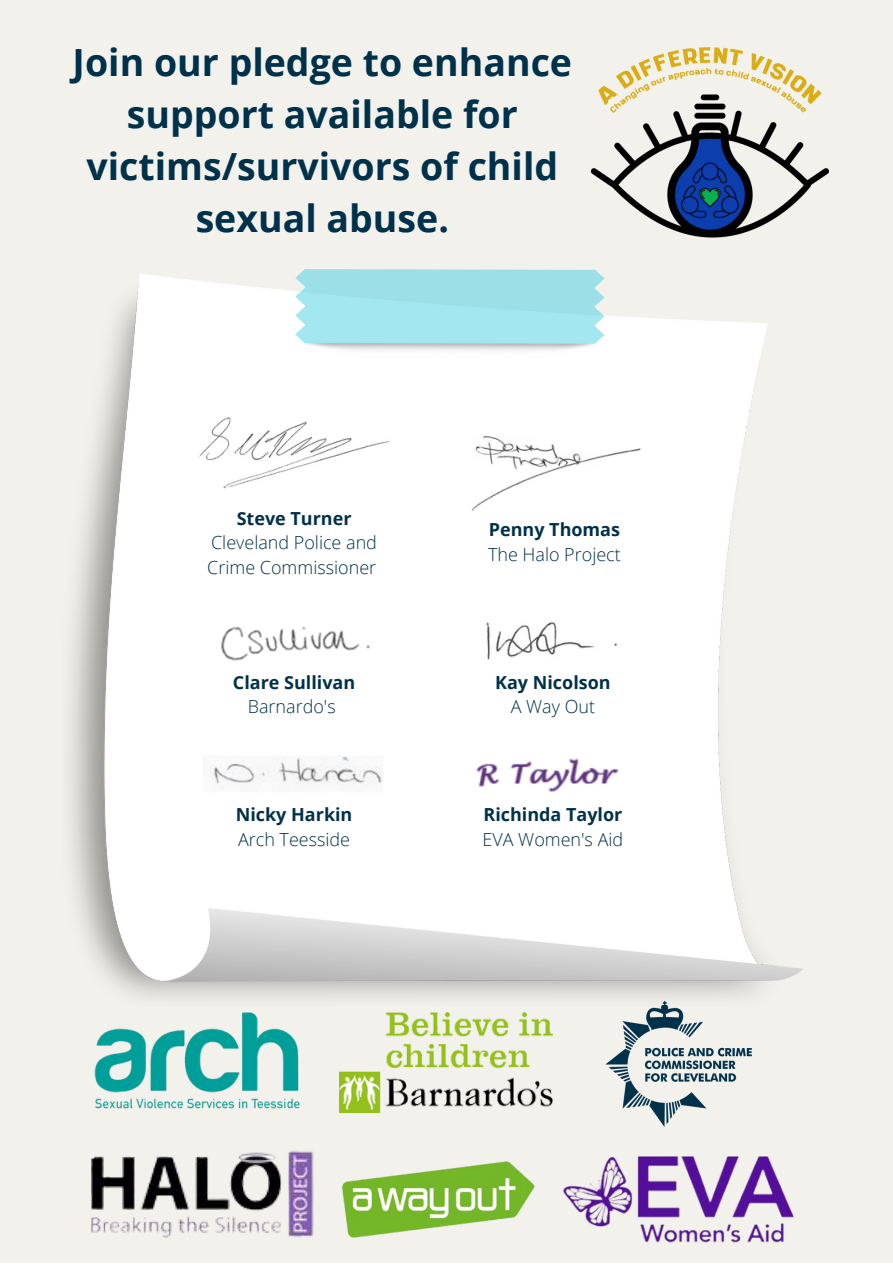
<style>
.page{position:relative;width:893px;height:1264px;background:#fff}
.page>*{position:absolute;margin:0;border:0;box-sizing:border-box;transform-origin:0 0}
.t1{font:700 37.5px/51.8px "Open Sans";color:#00314b;text-align:center}
.t2{font:300 18px/24.8px "Open Sans";color:#00314b}
.t3{font:700 18px "Open Sans";color:#00314b}
</style>
<div class="page">
<div style="left:0;top:0;width:892px;height:1262px;background:#f2f1ec"></div>
<img style="left:94px;top:1012px;width:206px;height:97px">
<img style="left:339px;top:1012px;width:213px;height:100px">
<img style="left:91px;top:1150px;width:223px;height:88px">
<img style="left:341px;top:1161px;width:194px;height:77px">
<img style="left:563px;top:1156px;width:231px;height:87px">
<img style="left:605px;top:1006px;width:147px;height:121px">
<img style="left:590px;top:47px;width:240px;height:191px">
<img style="left:70px;top:269px;width:733px;height:737px">
<img style="left:187px;top:412px;width:214px;height:82px">
<img style="left:455px;top:423px;width:198px;height:89px">
<img style="left:205px;top:605px;width:178px;height:73px">
<img style="left:204px;top:755px;width:180px;height:39px">
<img style="left:465px;top:737px;width:176px;height:75px">
<img style="left:482px;top:617px;width:141px;height:48px">
<h1 class="t1" style="left:73px;top:36px;width:501px">Join our pledge to enhance support available for victims/survivors of child sexual abuse.</h1>
<p class="t3" style="left:237px;top:505px;width:116px">Steve Turner</p>
<p class="t2" style="left:207px;top:530px;width:171px">Cleveland Police and<br>Crime Commissioner</p>
<p class="t3" style="left:233px;top:669px;width:124px">Clare Sullivan</p>
<p class="t2" style="left:248px;top:694px;width:89px">Barnardo's</p>
<p class="t3" style="left:236px;top:802px;width:118px">Nicky Harkin</p>
<p class="t2" style="left:238px;top:826px;width:114px">Arch Teesside</p>
<p class="t3" style="left:489px;top:516px;width:133px">Penny Thomas</p>
<p class="t2" style="left:488px;top:541px;width:134px">The Halo Project</p>
<p class="t3" style="left:495px;top:669px;width:117px">Kay Nicolson</p>
<p class="t2" style="left:510px;top:694px;width:86px">A Way Out</p>
<p class="t3" style="left:483px;top:802px;width:140px">Richinda Taylor</p>
<p class="t2" style="left:482px;top:826px;width:142px">EVA Women's Aid</p>
</div>
